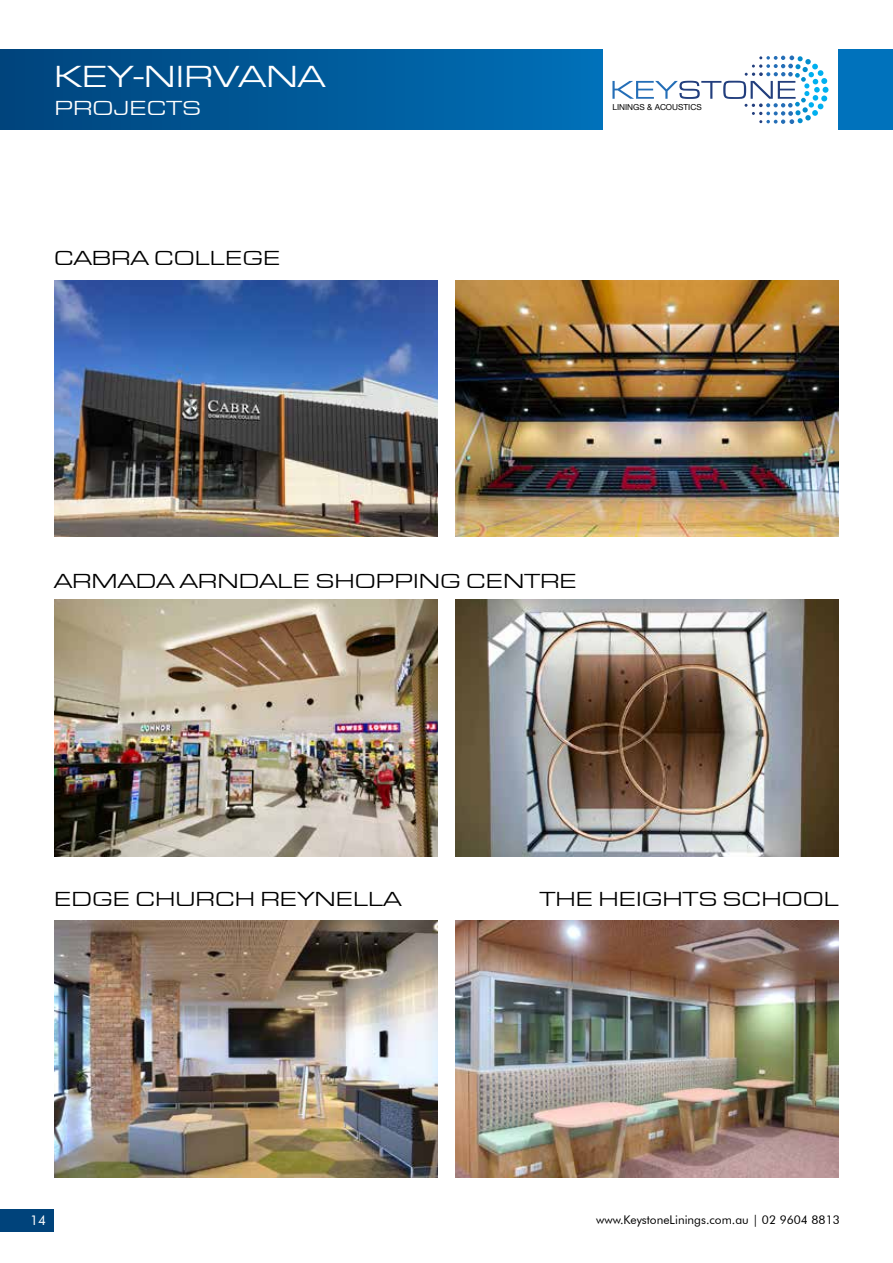
<style>
.page{position:relative;width:893px;height:1263px;background:#fff}
.page>*{position:absolute;margin:0;border:0;box-sizing:border-box;transform-origin:0 0}
.t1{font:31.5px "Eurostile Extended";color:#fff}
.t2{font:21px "Eurostile Extended";color:#000}
.t3{font:21px "Eurostile Extended";color:#fff}
.t4{font:13.5px "Futura BT";color:#fff}
.t5{font:12px "Futura BT";color:#000}
.t6{font:8.25px "Helvetica Neue";color:#000}
</style>
<div class="page">
<div style="left:0;top:50px;width:602px;height:80px;background:linear-gradient(to right,#00437b,#0070b8)"></div>
<div style="left:839px;top:50px;width:54px;height:80px;background:#0072bc"></div>
<svg style="left:612px;top:56px;width:216px;height:68px"></svg>
<img style="left:54px;top:600px;width:383px;height:256px">
<img style="left:54px;top:921px;width:383px;height:256px">
<img style="left:455px;top:600px;width:384px;height:256px">
<img style="left:455px;top:921px;width:384px;height:256px">
<img style="left:54px;top:280px;width:383px;height:257px">
<img style="left:455px;top:280px;width:384px;height:257px">
<div style="left:0;top:1209px;width:54px;height:22px;background:#00437b"></div>
<h1 class="t1" style="left:54px;top:60px;width:273px">KEY-NIRVANA</h1>
<p class="t3" style="left:54px;top:97px;width:148px">PROJECTS</p>
<p class="t2" style="left:54px;top:247px;width:228px">CABRA COLLEGE</p>
<p class="t6" style="left:612px;top:102px;width:91px">LININGS &amp; ACOUSTICS</p>
<p class="t2" style="left:54px;top:570px;width:524px">ARMADA ARNDALE SHOPPING CENTRE</p>
<p class="t2" style="left:54px;top:888px;width:349px">EDGE CHURCH REYNELLA</p>
<p class="t2" style="left:540px;top:888px;width:301px">THE HEIGHTS SCHOOL</p>
<p class="t4" style="left:30px;top:1212px;width:17px">14</p>
<p class="t5" style="left:596px;top:1212px;width:245px">www.KeystoneLinings.com.au | 02 9604 8813</p>
</div>
